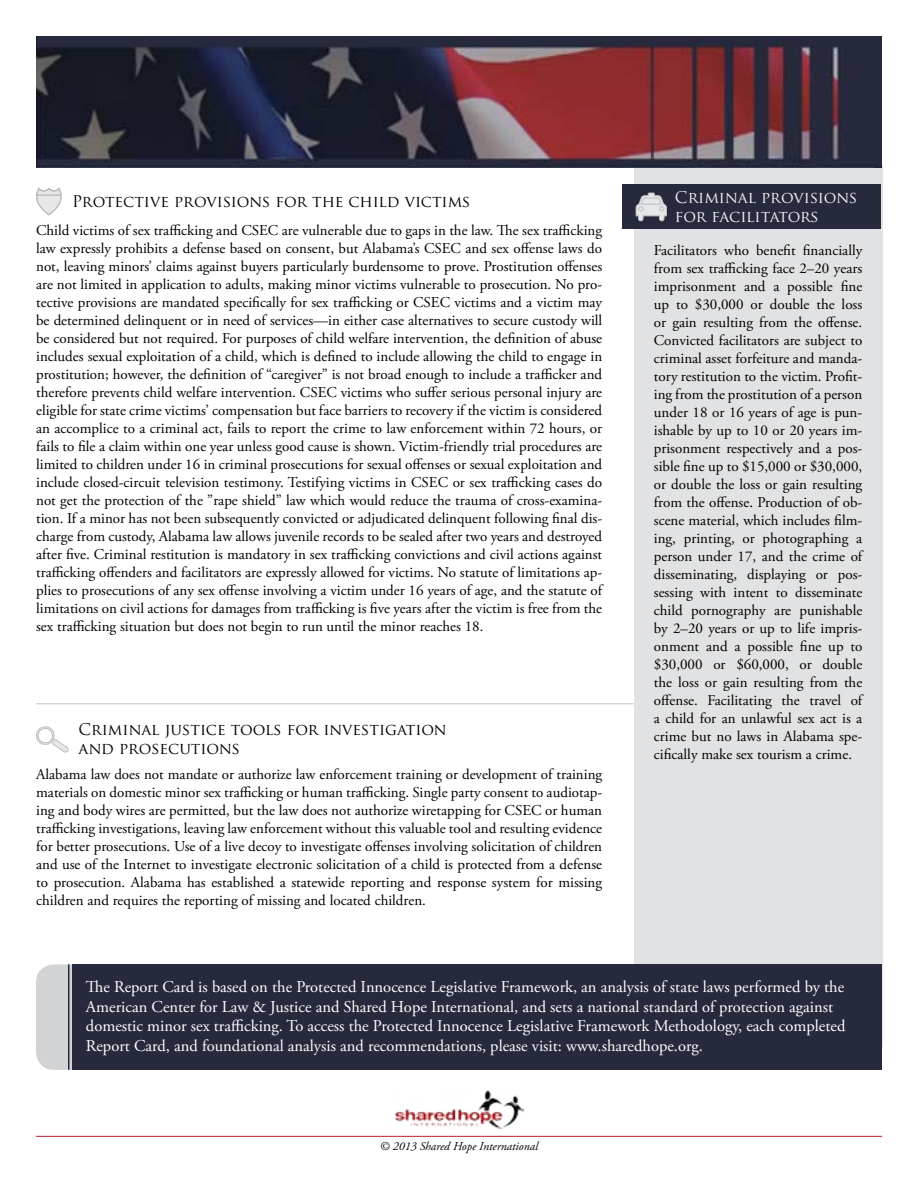
<style>
.page{position:relative;width:918px;height:1188px;background:#fff}
.page>*{position:absolute;margin:0;border:0;box-sizing:border-box;transform-origin:0 0}
.t1{font:16.5px/19.8px "Adobe Garamond Pro";color:#fff}
.t2{font:15.75px/18.9px "Trajan Pro";color:#000}
.t3{font:15.75px/18.9px "Trajan Pro";color:#f3f4f4}
.t4{font:15px/18px "Adobe Garamond Pro";color:#000;text-align:justify}
.t5{font:italic 12px "Adobe Garamond Pro";color:#000}
</style>
<div class="page">
<div style="left:634px;top:165px;width:248px;height:881px;background:#e1e2e3"></div>
<div style="left:622px;top:185px;width:259px;height:44px;background:#272a3d"></div>
<img style="left:36px;top:36px;width:846px;height:132px">
<hr style="left:36px;top:703px;width:597px;height:1px;background:#bcbec0">
<svg style="left:36px;top:726px;width:32px;height:27px"></svg>
<svg style="left:36px;top:187px;width:26px;height:29px"></svg>
<svg style="left:635px;top:192px;width:32px;height:30px"></svg>
<hr style="left:36px;top:1136px;width:846px;height:1px;background:#b52025">
<img style="left:394px;top:1090px;width:130px;height:40px">
<div style="left:36px;top:964px;width:57px;height:106px;background:#d1d3d4;border-radius:18px"></div>
<div style="left:72px;top:964px;width:810px;height:106px;background:#262a3c"></div>
<hr style="left:68px;top:964px;width:1px;height:106px;background:#262a3c">
<p class="t2" style="left:72px;top:192px;width:400px">Protective provisions for the child victims</p>
<p class="t3" style="left:675px;top:187px;width:184px">Criminal provisions for facilitators</p>
<p class="t4" style="left:36px;top:222px;width:568px">Child victims of sex trafficking and CSEC are vulnerable due to gaps in the law. The sex trafficking law expressly prohibits a defense based on consent, but Alabama’s CSEC and sex offense laws do not, leaving minors’ claims against buyers particularly burdensome to prove. Prostitution offenses are not limited in application to adults, making minor victims vulnerable to prosecution. No pro&shy;tective provisions are mandated specifically for sex trafficking or CSEC victims and a victim may be determined delinquent or in need of services—in either case alternatives to secure custody will be considered but not required. For purposes of child welfare intervention, the definition of abuse includes sexual exploitation of a child, which is defined to include allowing the child to engage in prostitution; however, the definition of “caregiver” is not broad enough to include a trafficker and therefore prevents child welfare intervention. CSEC victims who suffer serious personal injury are eligible for state crime victims’ compensation but face barriers to recovery if the victim is considered an accomplice to a criminal act, fails to report the crime to law enforcement within 72 hours, or fails to file a claim within one year unless good cause is shown. Victim-friendly trial procedures are limited to children under 16 in criminal prosecutions for sexual offenses or sexual exploitation and include closed-circuit television testimony. Testifying victims in CSEC or sex trafficking cases do not get the protection of the ”rape shield” law which would reduce the trauma of cross-examina&shy;tion. If a minor has not been subsequently convicted or adjudicated delinquent following final dis&shy;charge from custody, Alabama law allows juvenile records to be sealed after two years and destroyed after five. Criminal restitution is mandatory in sex trafficking convictions and civil actions against trafficking offenders and facilitators are expressly allowed for victims. No statute of limitations ap&shy;plies to prosecutions of any sex offense involving a victim under 16 years of age, and the statute of limitations on civil actions for damages from trafficking is five years after the victim is free from the sex trafficking situation but does not begin to run until the minor reaches 18.</p>
<p class="t2" style="left:79px;top:720px;width:370px">Criminal justice tools for investigation and prosecutions</p>
<p class="t4" style="left:36px;top:766px;width:568px">Alabama law does not mandate or authorize law enforcement training or development of training materials on domestic minor sex trafficking or human trafficking. Single party consent to audiotap&shy;ing and body wires are permitted, but the law does not authorize wiretapping for CSEC or human trafficking investigations, leaving law enforcement without this valuable tool and resulting evidence for better prosecutions. Use of a live decoy to investigate offenses involving solicitation of children and use of the Internet to investigate electronic solicitation of a child is protected from a defense to prosecution. Alabama has established a statewide reporting and response system for missing children and requires the reporting of missing and located children.</p>
<p class="t4" style="left:654px;top:242px;width:210px">Facilitators who benefit financially from sex trafficking face 2–20 years imprisonment and a possible fine up to $30,000 or double the loss or gain resulting from the offense.<br>Convicted facilitators are subject to criminal asset forfeiture and manda&shy;tory restitution to the victim. Profit&shy;ing from the prostitution of a person under 18 or 16 years of age is pun&shy;ishable by up to 10 or 20 years im&shy;prisonment respectively and a pos&shy;sible fine up to $15,000 or $30,000, or double the loss or gain resulting from the offense. Production of ob&shy;scene material, which includes film&shy;ing, printing, or photographing a person under 17, and the crime of disseminating, displaying or pos&shy;sessing with intent to disseminate child pornography are punishable by 2–20 years or up to life impris&shy;onment and a possible fine up to $30,000 or $60,000, or double the loss or gain resulting from the offense. Facilitating the travel of a child for an unlawful sex act is a crime but no laws in Alabama spe&shy;cifically make sex tourism a crime.</p>
<p class="t1" style="left:86px;top:977px;width:761px">The Report Card is based on the Protected Innocence Legislative Framework, an analysis of state laws performed by the American Center for Law &amp; Justice and Shared Hope International, and sets a national standard of protection against domestic minor sex trafficking. To access the Protected Innocence Legislative Framework Methodology, each completed Report Card, and foundational analysis and recommendations, please visit: www.sharedhope.org.</p>
<p class="t5" style="left:380px;top:1139px;width:160px">© 2013 Shared Hope International</p>
</div>
